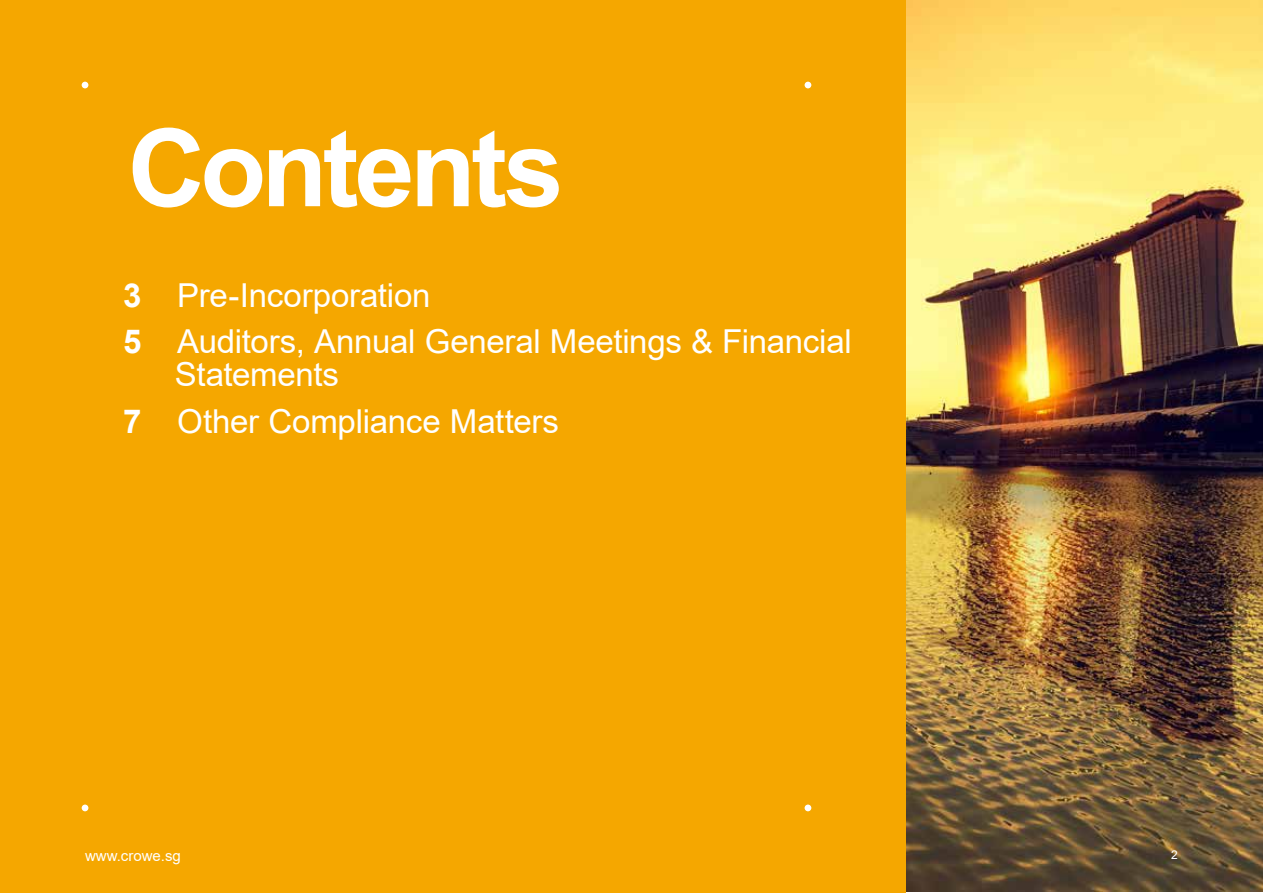
<style>
.page{position:relative;width:1263px;height:893px;background:#fff}
.page>*{position:absolute;margin:0;border:0;box-sizing:border-box;transform-origin:0 0}
.t1{font:700 108px "Arial";letter-spacing:-.045em;color:#fff}
.t2{font:33px/46.5px "Arial";letter-spacing:-.01em;color:#fff}
.t3{font:15px "Arial";color:#fff}
.t4{font:12px "Arial";color:#fff}
.s1{font-weight:700}
</style>
<div class="page">
<img style="left:906px;top:0;width:357px;height:892px">
<div style="left:0;top:0;width:906px;height:893px;background:#f5a700"></div>
<svg style="left:82px;top:82px;width:6px;height:6px"></svg>
<div style="left:804px;top:82px;width:7px;height:6px;background:#fff;border-radius:50%"></div>
<div style="left:82px;top:804px;width:6px;height:7px;background:#fff;border-radius:50%"></div>
<div style="left:804px;top:804px;width:7px;height:7px;background:#fff;border-radius:50%"></div>
<h1 class="t1" style="left:128px;top:92px;width:438px">Contents</h1>
<p class="t2" style="left:123px;top:272px;width:730px"><span class="s1">3</span> Pre-Incorporation<br><span class="s1">5</span> Auditors, Annual General Meetings &amp; Financial</p>
<p class="t2" style="left:123px;top:351px;width:437px;text-indent:51px">Statements<br><span class="s1">7</span> Other Compliance Matters</p>
<p class="t3" style="left:85px;top:846px;width:97px">www.crowe.sg</p>
<p class="t4" style="left:1171px;top:847px;width:8px">2</p>
</div>
